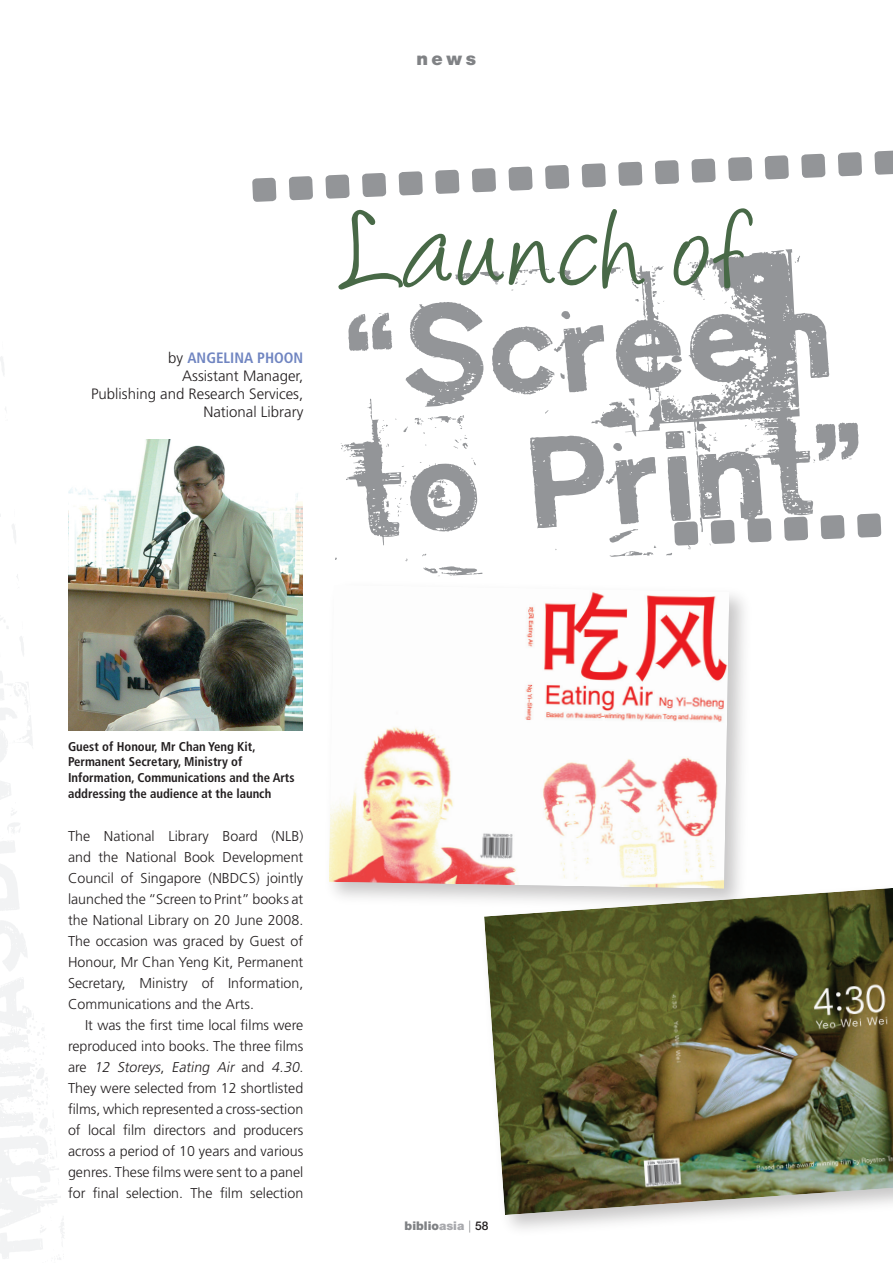
<style>
.page{position:relative;width:893px;height:1263px;background:#fff}
.page>*{position:absolute;margin:0;border:0;box-sizing:border-box;transform-origin:0 0}
.t1{font:900 18px "Helvetica Neue";color:#808285}
.t2{font:300 15px/18px "Frutiger";color:#231f20;text-align:right}
.t3{font:700 condensed 15px "Frutiger";color:#7085c1}
.t4{font:300 14.25px/21px "Frutiger";color:#231f20;text-align:justify}
.t5{font:700 condensed 12.75px/15.8px "Frutiger";color:#231f20}
.t6{font:900 12px "Helvetica Neue";color:#808285}
.s1{font-weight:300;font-stretch:normal;color:#231f20}
.s2{font-style:italic}
.s3{color:#a8a9ad}
.s4{font-weight:300}
.s5{font-weight:500;color:#231f20}
</style>
<div class="page">
<svg style="left:858px;top:513px;width:23px;height:25px"></svg>
<svg style="left:335px;top:422px;width:523px;height:154px"></svg>
<svg style="left:348px;top:249px;width:481px;height:183px"></svg>
<svg style="left:0;top:356px;width:64px;height:904px"></svg>
<div style="left:479px;top:882px;width:414px;height:357px;background:#231f20;opacity:.25"></div>
<img style="left:484px;top:888px;width:409px;height:327px">
<div style="left:323px;top:579px;width:430px;height:333px;background:#231f20;opacity:.25"></div>
<img style="left:329px;top:585px;width:400px;height:304px">
<svg style="left:252px;top:178px;width:24px;height:24px"></svg>
<svg style="left:618px;top:162px;width:24px;height:24px"></svg>
<svg style="left:435px;top:170px;width:24px;height:24px"></svg>
<svg style="left:801px;top:154px;width:24px;height:24px"></svg>
<svg style="left:289px;top:176px;width:24px;height:24px"></svg>
<svg style="left:655px;top:160px;width:24px;height:24px"></svg>
<svg style="left:472px;top:168px;width:24px;height:24px"></svg>
<svg style="left:838px;top:152px;width:24px;height:24px"></svg>
<svg style="left:325px;top:174px;width:25px;height:25px"></svg>
<svg style="left:691px;top:158px;width:25px;height:25px"></svg>
<svg style="left:508px;top:166px;width:25px;height:25px"></svg>
<svg style="left:874px;top:150px;width:19px;height:25px"></svg>
<svg style="left:362px;top:173px;width:24px;height:24px"></svg>
<svg style="left:728px;top:157px;width:24px;height:24px"></svg>
<svg style="left:545px;top:165px;width:24px;height:24px"></svg>
<svg style="left:399px;top:171px;width:24px;height:25px"></svg>
<svg style="left:764px;top:155px;width:25px;height:25px"></svg>
<svg style="left:581px;top:163px;width:25px;height:25px"></svg>
<svg style="left:338px;top:208px;width:415px;height:82px"></svg>
<img style="left:68px;top:439px;width:234px;height:292px">
<p class="t1" style="left:416px;top:48px;width:61px">news</p>
<p class="t3" style="left:168px;top:349px;width:29px"><span class="s1">by</span> ANGE</p>
<p class="t3" style="left:224px;top:349px;width:15px">LINA</p>
<p class="t3" style="left:257px;top:349px;width:10px">PHOON</p>
<p class="t2" style="left:91px;top:367px;width:214px">Assistant Manager,<br>Publishing and Research Services,<br>National Library</p>
<p class="t5" style="left:68px;top:738px;width:228px">Guest of Honour, Mr Chan Yeng Kit, Permanent Secretary, Ministry of Information, Communications and the Arts addressing the audience at the launch</p>
<p class="t4" style="left:68px;top:825px;width:237px">The National Library Board (NLB) and the National Book Development Council of Singapore (NBDCS) jointly launched the “Screen to Print” books at the National Library on 20 June 2008.<br>The occasion was graced by Guest of Honour, Mr Chan Yeng Kit, Permanent Secretary, Ministry of Information, Communications and the Arts.</p>
<p class="t4" style="left:68px;top:1014px;width:237px;text-indent:17px">It was the first time local films were reproduced into books. The three films a r e <span class="s2">12 Storeys</span>, <span class="s2">Eating Air</span> a n d <span class="s2">4.30</span>.<br>They were selected from 12 shortlisted films, which represented a cross-section of local film directors and producers across a period of 10 years and various genres. These films were sent to a panel for final selection. The film selection</p>
<p class="t6" style="left:405px;top:1218px;width:85px">biblio<span class="s3">asia</span> <span class="s4">|</span> <span class="s5">58</span></p>
</div>
